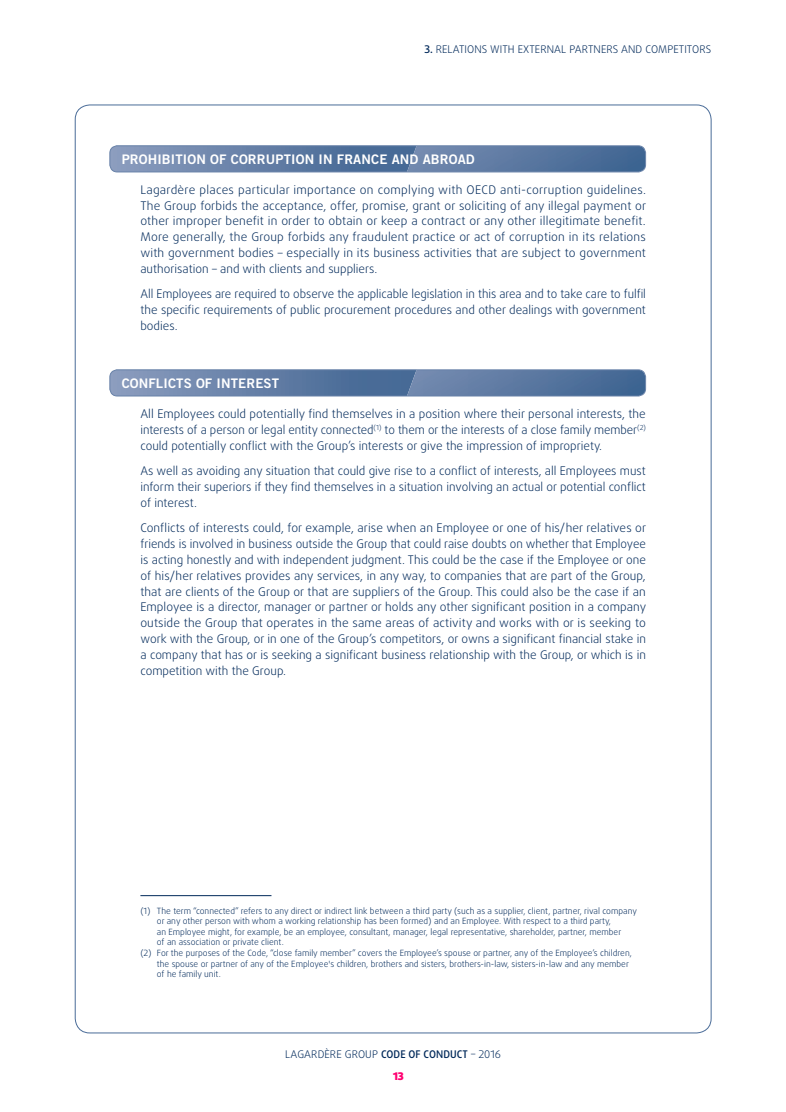
<style>
.page{position:relative;width:786px;height:1112px;background:#fff}
.page>*{position:absolute;margin:0;border:0;box-sizing:border-box;transform-origin:0 0}
.t1{font:13.2px "Trade Gothic LT Std Bd 2";letter-spacing:.01em;color:#fff}
.t2{font:300 11.9px/15.9px "Daxline OT";color:#00295a;text-align:justify}
.t3{font:300 10.6px "Daxline OT";letter-spacing:.01em;color:#00295a}
.t4{font:900 10.6px "Daxline OT";color:#ff0071}
.t5{font:300 8.6px "Daxline OT";color:#00295a}
.s1{font-weight:500}
</style>
<div class="page">
<svg style="left:110px;top:146px;width:536px;height:26px;background:#647fa7"></svg>
<img style="left:407px;top:147px;width:239px;height:25px">
<div style="left:110px;top:145px;width:536px;height:27px;border:1px solid #6781a8;border-radius:7px"></div>
<svg style="left:110px;top:370px;width:536px;height:26px;background:#647fa7"></svg>
<img style="left:407px;top:370px;width:239px;height:26px">
<div style="left:110px;top:370px;width:536px;height:26px;border:1px solid #6781a8;border-radius:7px"></div>
<hr style="left:140px;top:895px;width:131px;height:1px;background:#00295a">
<p class="t3" style="left:425px;top:44px;width:288px"><span class="s1">3.</span> RELATIONS WITH EXTERNAL PARTNERS AND COMPETITORS</p>
<p class="t1" style="left:122px;top:151px;width:355px">PROHIBITION OF CORRUPTION IN FRANCE AND ABROAD</p>
<p class="t2" style="left:140px;top:182px;width:507px">Lagardère places particular importance on complying with OECD anti-corruption guidelines.<br>The Group forbids the acceptance, offer, promise, grant or soliciting of any illegal payment or other improper benefit in order to obtain or keep a contract or any other illegitimate benefit.<br>More generally, the Group forbids any fraudulent practice or act of corruption in its relations with government bodies – especially in its business activities that are subject to government authorisation – and with clients and suppliers.</p>
<p class="t2" style="left:140px;top:287px;width:507px">All Employees are required to observe the applicable legislation in this area and to take care to fulfil the specific requirements of public procurement procedures and other dealings with government bodies.</p>
<p class="t1" style="left:122px;top:376px;width:159px">CONFLICTS OF INTEREST</p>
<p class="t2" style="left:140px;top:407px;width:507px">All Employees could potentially find themselves in a position where their personal interests, the interests of a person or legal entity connected<sup>(1)</sup> to them or the interests of a close family member<sup>(2) </sup>could potentially conflict with the Group’s interests or give the impression of impropriety.</p>
<p class="t2" style="left:140px;top:464px;width:507px">As well as avoiding any situation that could give rise to a conflict of interests, all Employees must inform their superiors if they find themselves in a situation involving an actual or potential conflict of interest.</p>
<p class="t2" style="left:140px;top:521px;width:507px">Conflicts of interests could, for example, arise when an Employee or one of his/her relatives or friends is involved in business outside the Group that could raise doubts on whether that Employee is acting honestly and with independent judgment. This could be the case if the Employee or one of his/her relatives provides any services, in any way, to companies that are part of the Group, that are clients of the Group or that are suppliers of the Group. This could also be the case if an Employee is a director, manager or partner or holds any other significant position in a company outside the Group that operates in the same areas of activity and works with or is seeking to work with the Group, or in one of the Group’s competitors, or owns a significant financial stake in a company that has or is seeking a significant business relationship with the Group, or which is in competition with the Group.</p>
<p class="t5" style="left:140px;top:907px;width:498px">(1) The term “connected” refers to any direct or indirect link between a third party (such as a supplier, client, partner, rival company</p>
<p class="t5" style="left:157px;top:917px;width:456px">or any other person with whom a working relationship has been formed) and an Employee. With respect to a third party,</p>
<p class="t5" style="left:157px;top:928px;width:466px">an Employee might, for example, be an employee, consultant, manager, legal representative, shareholder, partner, member</p>
<p class="t5" style="left:157px;top:938px;width:128px">of an association or private client.</p>
<p class="t5" style="left:140px;top:949px;width:493px">(2) For the purposes of the Code, “close family member” covers the Employee’s spouse or partner, any of the Employee’s children,</p>
<p class="t5" style="left:157px;top:960px;width:474px">the spouse or partner of any of the Employee's children, brothers and sisters, brothers-in-law, sisters-in-law and any member</p>
<p class="t5" style="left:157px;top:970px;width:65px">of he family unit.</p>
<p class="t3" style="left:285px;top:1049px;width:217px">LAGARDÈRE GROUP <span class="s1">CODE OF CONDUCT</span> – 2016</p>
<p class="t4" style="left:393px;top:1070px;width:12px">13</p>
</div>
